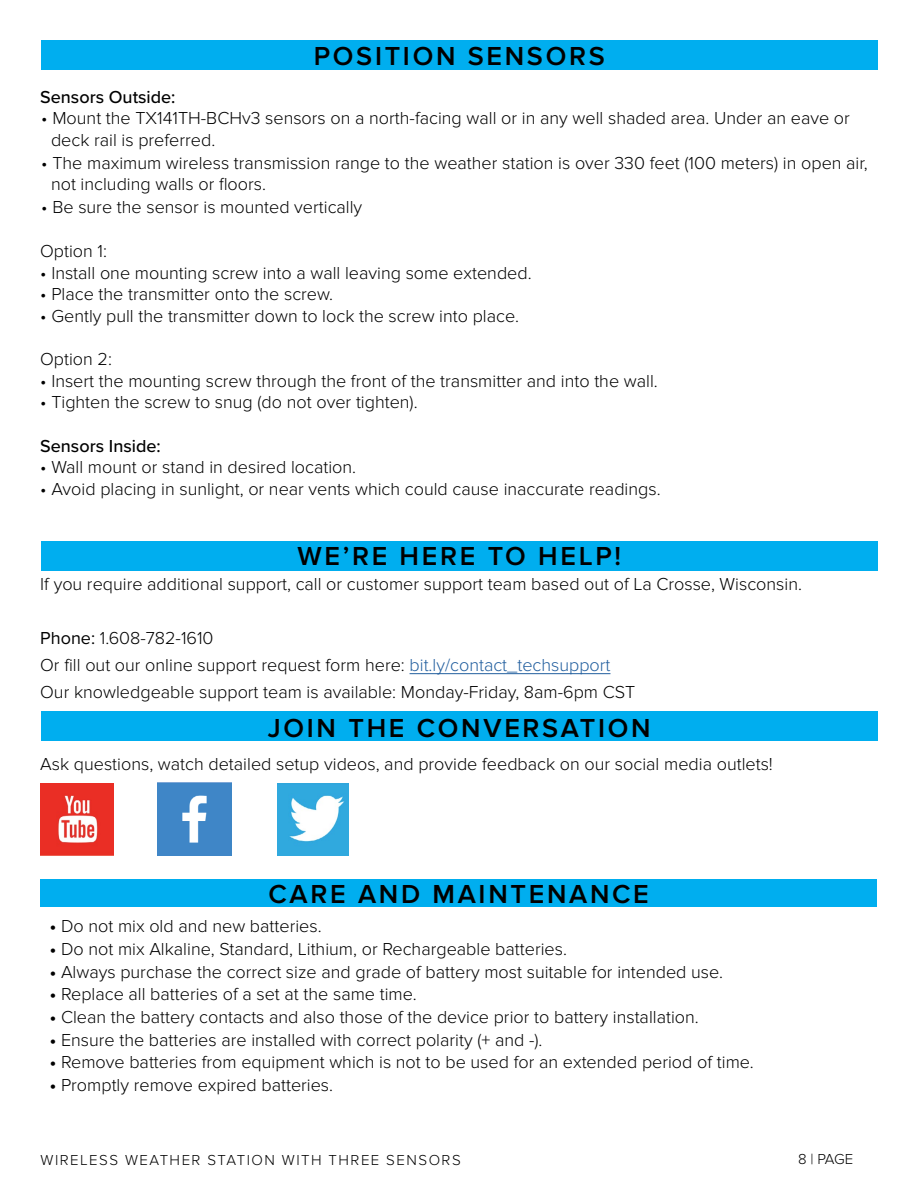
<style>
.page{position:relative;width:918px;height:1188px;background:#fff}
.page>*{position:absolute;margin:0;border:0;box-sizing:border-box;transform-origin:0 0}
.t1{font:600 27px "Proxima Nova";letter-spacing:.1em;color:#000}
.t2{font:300 18px/27px "Proxima Nova";color:#000}
.t3{font:500 18px "Proxima Nova";color:#000}
.t4{font:300 15px "Proxima Nova";letter-spacing:.1em;color:#000}
.s1{font-weight:400}
.s2{color:#215e9e}
.s3{font-weight:700}
</style>
<div class="page">
<hr style="left:410px;top:673px;width:200px;height:1px;background:#215e9e">
<img style="left:40px;top:783px;width:74px;height:72px">
<img style="left:278px;top:783px;width:70px;height:72px">
<img style="left:158px;top:783px;width:73px;height:72px">
<div style="left:41px;top:541px;width:837px;height:30px;background:#00aeef"></div>
<div style="left:41px;top:711px;width:837px;height:30px;background:#00aeef"></div>
<div style="left:40px;top:879px;width:837px;height:28px;background:#00aeef"></div>
<div style="left:41px;top:40px;width:837px;height:30px;background:#00aeef"></div>
<h1 class="t1" style="left:314px;top:40px;width:292px">POSITION SENSORS</h1>
<p class="t3" style="left:40px;top:83px;width:137px">Sensors Outside:</p>
<p class="t2" style="left:51px;top:108px;width:800px;line-height:21.6px;text-indent:-10px">• Mount the TX141TH-BCHv3 sensors on a north-facing wall or in any well shaded area. Under an eave or deck rail is preferred.</p>
<p class="t2" style="left:51px;top:152px;width:818px;line-height:21.6px;text-indent:-10px">• The maximum wireless transmission range to the weather station is over 330 feet (100 meters) in open air, not including walls or floors.</p>
<p class="t2" style="left:41px;top:194px;width:323px">• Be sure the sensor is mounted vertically</p>
<p class="t2" style="left:40px;top:238px;width:68px">Option 1:</p>
<p class="t2" style="left:40px;top:260px;width:493px">• Install one mounting screw into a wall leaving some extended.</p>
<p class="t2" style="left:40px;top:281px;width:294px">• Place the transmitter onto the screw.</p>
<p class="t2" style="left:40px;top:303px;width:480px">• Gently pull the transmitter down to lock the screw into place.</p>
<p class="t2" style="left:40px;top:346px;width:73px">Option 2:</p>
<p class="t2" style="left:40px;top:368px;width:619px">• Insert the mounting screw through the front of the transmitter and into the wall.</p>
<p class="t2" style="left:40px;top:389px;width:379px">• Tighten the screw to snug (do not over tighten).</p>
<p class="t3" style="left:40px;top:432px;width:122px">Sensors Inside:</p>
<p class="t2" style="left:40px;top:454px;width:317px">• Wall mount or stand in desired location.</p>
<p class="t2" style="left:40px;top:476px;width:622px">• Avoid placing in sunlight, or near vents which could cause inaccurate readings.</p>
<h1 class="t1" style="left:297px;top:541px;width:325px">WE’RE HERE TO HELP!</h1>
<p class="t2" style="left:40px;top:571px;width:763px">If you require additional support, call or customer support team based out of La Crosse, Wisconsin.</p>
<p class="t2" style="left:40px;top:625px;width:597px"><span class="s1">Phone:</span> 1.608-782-1610<br>Or fill out our online support request form here: <span class="s2">bit.ly/contact_techsupport<br></span>Our knowledgeable support team is available: Monday-Friday, 8am-6pm CST</p>
<h1 class="t1" style="left:268px;top:713px;width:384px">JOIN THE CONVERSATION</h1>
<p class="t2" style="left:40px;top:751px;width:734px">Ask questions, watch detailed setup videos, and provide feedback on our social media outlets!</p>
<h1 class="t1" style="left:269px;top:879px;width:382px">CARE AND MAINTENANCE</h1>
<p class="t2" style="left:50px;top:913px;width:273px"><span class="s3">•</span> Do not mix old and new batteries.</p>
<p class="t2" style="left:50px;top:936px;width:519px"><span class="s3">•</span> Do not mix Alkaline, Standard, Lithium, or Rechargeable batteries.</p>
<p class="t2" style="left:50px;top:958px;width:675px"><span class="s3">•</span> Always purchase the correct size and grade of battery most suitable for intended use.</p>
<p class="t2" style="left:50px;top:981px;width:368px"><span class="s3">•</span> Replace all batteries of a set at the same time.</p>
<p class="t2" style="left:50px;top:1004px;width:650px"><span class="s3">•</span> Clean the battery contacts and also those of the device prior to battery installation.</p>
<p class="t2" style="left:50px;top:1026px;width:494px"><span class="s3">•</span> Ensure the batteries are installed with correct polarity (+ and -).</p>
<p class="t2" style="left:50px;top:1049px;width:705px"><span class="s3">•</span> Remove batteries from equipment which is not to be used for an extended period of time.</p>
<p class="t2" style="left:50px;top:1072px;width:285px"><span class="s3">•</span> Promptly remove expired batteries.</p>
<p class="t4" style="left:40px;top:1152px;width:422px">WIRELESS WEATHER STATION WITH THREE SENSORS</p>
<p class="t4" style="left:798px;top:1150px;width:57px">8 | PAGE</p>
</div>
